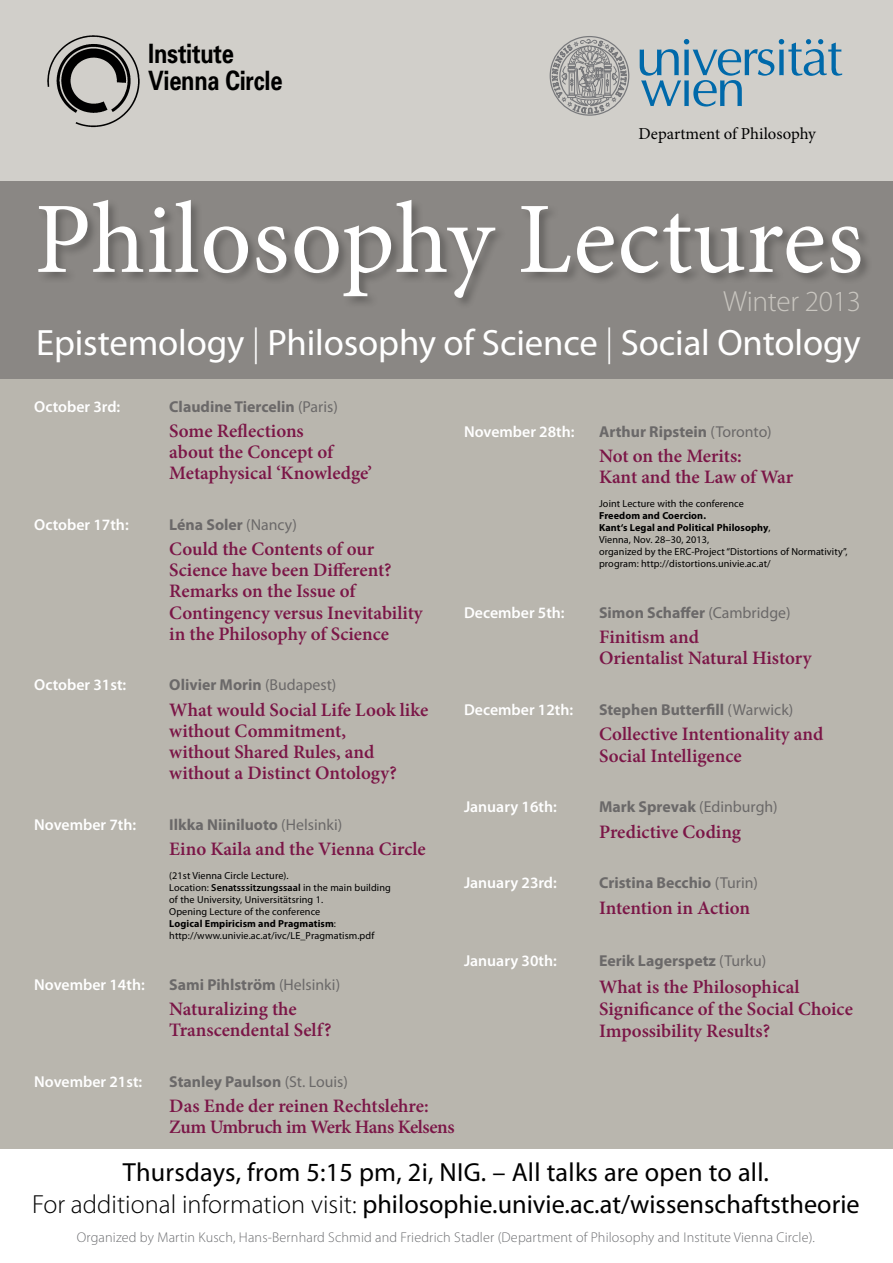
<style>
.page{position:relative;width:893px;height:1263px;background:#fff}
.page>*{position:absolute;margin:0;border:0;box-sizing:border-box;transform-origin:0 0}
.t1{font:101.25px "Minion Pro";letter-spacing:.005em;color:#fff}
.t2{font:36.75px "Myriad Pro";letter-spacing:-.005em;color:#fff}
.t3{font:300 29.25px "Myriad Pro";letter-spacing:-.01em;color:#c9c6c0}
.t4{font:700 26.7px/27.8px "Univers";letter-spacing:-.01em;color:#000;scale:.82 1}
.t5{font:26.25px/32.2px "Myriad Pro";color:#000;text-align:center}
.t6{font:600 19.05px/21.1px "Minion Pro";color:#7b1647}
.t7{font:16.65px "Minion Pro";color:#000}
.t8{font:700 15.83px "Myriad Pro";color:#6b6969}
.t9{font:600 15.83px "Myriad Pro";color:#fff}
.t10{font:300 14.17px "Myriad Pro";letter-spacing:.01em;color:#6d6e71}
.t11{font:10.2px/12px "Myriad Pro";letter-spacing:.01em;color:#000}
.s1{font-weight:300}
.s2{font-weight:400}
.s3{font-weight:600}
.s4{font-weight:700}
</style>
<div class="page">
<div style="left:0;top:0;width:893px;height:1148px;background:#b9b6ae"></div>
<div style="left:0;top:181px;width:893px;height:197px;background:#8a8784"></div>
<div style="left:0;top:0;width:893px;height:181px;background:#d1cfca"></div>
<svg style="left:640px;top:39px;width:202px;height:68px"></svg>
<svg style="left:549px;top:36px;width:81px;height:80px"></svg>
<div style="left:37px;top:198px;width:835px;height:112px;background:#000;opacity:.26"></div>
<img style="left:47px;top:35px;width:93px;height:93px">
<h3 class="t4" style="left:148px;top:38px;width:165px">Institute<br>Vienna Circle</h3>
<p class="t7" style="left:639px;top:122px;width:179px">Department of Philosophy</p>
<h1 class="t1" style="left:34px;top:172px;width:831px">Philosophy Lectures</h1>
<h2 class="t2" style="left:36px;top:320px;width:826px">Epistemology <span class="s1">|</span> Philosophy of Science <span class="s1">|</span> Social Ontology</h2>
<h3 class="t3" style="left:723px;top:283px;width:139px">Winter 2013</h3>
<p class="t9" style="left:34px;top:396px;width:88px">October 3rd:</p>
<p class="t8" style="left:169px;top:396px;width:170px">Claudine Tiercelin <span class="s2">(Paris)</span></p>
<p class="t6" style="left:169px;top:420px;width:204px">Some Reflections<br>about the Concept of<br>Metaphysical ‘Knowledge’</p>
<p class="t9" style="left:34px;top:514px;width:96px">October 17th:</p>
<p class="t8" style="left:169px;top:514px;width:129px">Léna Soler <span class="s2">(Nancy)</span></p>
<p class="t6" style="left:169px;top:538px;width:255px">Could the Contents of our<br>Science have been Different?<br>Remarks on the Issue of<br>Contingency versus Inevitability in the Philosophy of Science</p>
<p class="t9" style="left:34px;top:675px;width:94px">October 31st:</p>
<p class="t8" style="left:169px;top:675px;width:169px">Olivier Morin <span class="s2">(Budapest)</span></p>
<p class="t6" style="left:169px;top:699px;width:261px">What would Social Life Look like without Commitment,<br>without Shared Rules, and without a Distinct Ontology?</p>
<p class="t9" style="left:34px;top:814px;width:104px">November 7th:</p>
<p class="t8" style="left:169px;top:814px;width:175px">Ilkka Niiniluoto <span class="s2">(Helsinki)</span></p>
<p class="t6" style="left:169px;top:838px;width:258px">Eino Kaila and the Vienna Circle</p>
<p class="t11" style="left:169px;top:869px;width:223px">(21st Vienna Circle Lecture).<br>Location: <span class="s3">Senatsssitzungssaal</span> in the main building of the University, Universitätsring 1.<br>Opening Lecture of the conference<br><span class="s4">Logical Empiricism and Pragmatism</span>: http://www.univie.ac.at/ivc/LE_Pragmatism.pdf</p>
<p class="t9" style="left:34px;top:974px;width:112px">November 14th:</p>
<p class="t8" style="left:169px;top:974px;width:172px">Sami Pihlström <span class="s2">(Helsinki)</span></p>
<p class="t6" style="left:169px;top:998px;width:164px">Naturalizing the<br>Transcendental Self?</p>
<p class="t9" style="left:34px;top:1071px;width:110px">November 21st:</p>
<p class="t8" style="left:169px;top:1071px;width:180px">Stanley Paulson <span class="s2">(St. Louis)</span></p>
<p class="t6" style="left:169px;top:1095px;width:287px">Das Ende der reinen Rechtslehre:<br>Zum Umbruch im Werk Hans Kelsens</p>
<p class="t9" style="left:464px;top:422px;width:112px">November 28th:</p>
<p class="t8" style="left:599px;top:421px;width:174px">Arthur Ripstein <span class="s2">(Toronto)</span></p>
<p class="t6" style="left:599px;top:446px;width:196px">Not on the Merits:<br>Kant and the Law of War</p>
<p class="t11" style="left:599px;top:498px;width:146px">Joint Lecture with the conference</p>
<p class="t11" style="left:599px;top:510px;width:250px"><span class="s4">Freedom and Coercion.<br>Kant‘s Legal and Political Philosophy</span>,<br>Vienna, Nov. 28–30, 2013,<br>organized by the ERC-Project “Distortions of Normativity”, program: http://distortions.univie.ac.at/</p>
<p class="t9" style="left:464px;top:602px;width:102px">December 5th:</p>
<p class="t8" style="left:599px;top:602px;width:193px">Simon Schaffer <span class="s2">(Cambridge)</span></p>
<p class="t6" style="left:599px;top:626px;width:214px">Finitism and<br>Orientalist Natural History</p>
<p class="t9" style="left:464px;top:700px;width:111px">December 12th:</p>
<p class="t8" style="left:599px;top:699px;width:196px">Stephen Butterfill <span class="s2">(Warwick)</span></p>
<p class="t6" style="left:599px;top:724px;width:226px">Collective Intentionality and<br>Social Intelligence</p>
<p class="t9" style="left:464px;top:797px;width:94px">January 16th:</p>
<p class="t8" style="left:599px;top:796px;width:180px">Mark Sprevak <span class="s2">(Edinburgh)</span></p>
<p class="t6" style="left:599px;top:821px;width:143px">Predictive Coding</p>
<p class="t9" style="left:464px;top:873px;width:94px">January 23rd:</p>
<p class="t8" style="left:599px;top:873px;width:161px">Cristina Becchio <span class="s2">(Turin)</span></p>
<p class="t6" style="left:599px;top:897px;width:153px">Intention in Action</p>
<p class="t9" style="left:464px;top:951px;width:94px">January 30th:</p>
<p class="t8" style="left:599px;top:950px;width:169px">Eerik Lagerspetz <span class="s2">(Turku)</span></p>
<p class="t6" style="left:599px;top:977px;width:255px">What is the Philosophical<br>Significance of the Social Choice</p>
<p class="t6" style="left:599px;top:1021px;width:173px">Impossibility Results?</p>
<h3 class="t5" style="left:32px;top:1156px;width:829px">Thursdays, from 5:15 pm, 2i, NIG. – All talks are open to all.<br><span class="s1">For additional information visit:</span> philosophie.univie.ac.at/wissenschaftstheorie</h3>
<p class="t10" style="left:77px;top:1229px;width:740px">Organized by Martin Kusch, Hans-Bernhard Schmid and Friedrich Stadler (Department of Philosophy and Institute Vienna Circle).</p>
</div>
